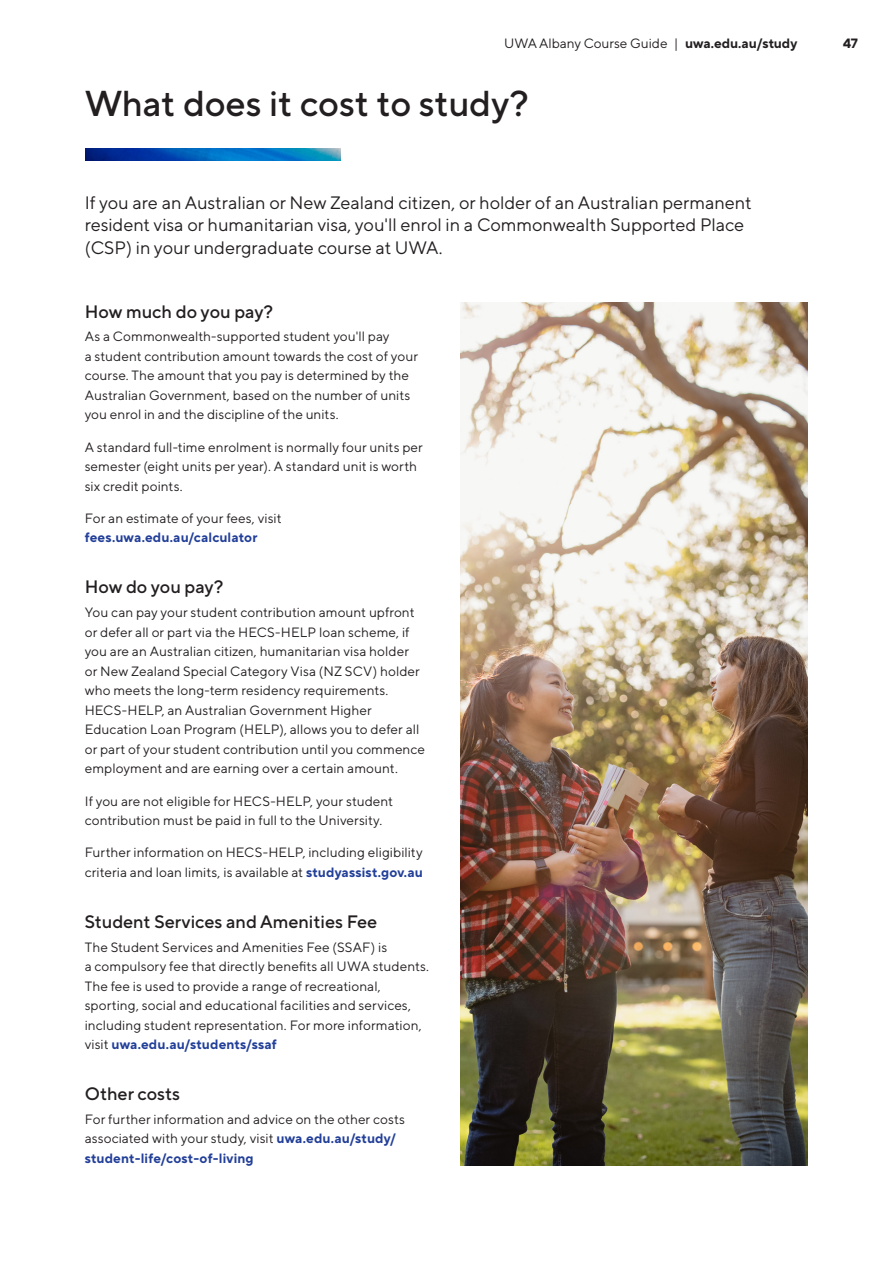
<style>
.page{position:relative;width:893px;height:1263px;background:#fff}
.page>*{position:absolute;margin:0;border:0;box-sizing:border-box;transform-origin:0 0}
._1_Headline_Single_24pt{font:500 36px "TT Norms Pro";color:#231f20}
.Lead_in_Paragraph{font:18px/22.5px "TT Norms Pro";color:#231f20}
.H2__Subheading_12pt{font:500 18px "TT Norms Pro";color:#231f20}
.H5__Subheading_12pt{font:500 18px "TT Norms Pro";color:#231f20}
.Body_copy___9pt{font:13.5px/19.5px "TT Norms Pro";letter-spacing:.005em;color:#231f20}
._4__COURSE_BODY_9pt{font:13.5px/19.5px "TT Norms Pro";letter-spacing:.005em;color:#231f20}
.t1{font:700 13.5px "TT Norms Pro";color:#231f20}
.s1{font-weight:700}
.s2{font-weight:700;color:#223f99}
</style>
<div class="page">
<img style="left:85px;top:148px;width:255px;height:13px">
<img style="left:461px;top:302px;width:347px;height:863px">
<p class="Body_copy___9pt" style="left:504px;top:33px;width:294px">UWA Albany Course Guide | <span class="s1">uwa.edu.au/study</span></p>
<p class="t1" style="left:843px;top:34px;width:16px">47</p>
<p class="_1_Headline_Single_24pt" style="left:85px;top:77px;width:445px">What does it cost to study?</p>
<p class="Lead_in_Paragraph" style="left:85px;top:190px;width:668px">If you are an Australian or New Zealand citizen, or holder of an Australian permanent resident visa or humanitarian visa, you'll enrol in a Commonwealth Supported Place (CSP) in your undergraduate course at UWA.</p>
<p class="H5__Subheading_12pt" style="left:85px;top:298px;width:190px">How much do you pay?</p>
<p class="Body_copy___9pt" style="left:85px;top:326px;width:335px">As a Commonwealth-supported student you'll pay<br>a student contribution amount towards the cost of your course. The amount that you pay is determined by the Australian Government, based on the number of units you enrol in and the discipline of the units.</p>
<p class="Body_copy___9pt" style="left:85px;top:436px;width:340px">A standard full-time enrolment is normally four units per semester (eight units per year). A standard unit is worth six credit points.</p>
<p class="Body_copy___9pt" style="left:85px;top:507px;width:198px">For an estimate of your fees, visit <span class="s2">fees.uwa.edu.au/calculator</span></p>
<p class="H2__Subheading_12pt" style="left:85px;top:574px;width:140px">How do you pay?</p>
<p class="Body_copy___9pt" style="left:85px;top:602px;width:342px">You can pay your student contribution amount upfront or defer all or part via the HECS-HELP loan scheme, if you are an Australian citizen, humanitarian visa holder<br>or New Zealand Special Category Visa (NZ SCV) holder who meets the long-term residency requirements.<br>HECS-HELP, an Australian Government Higher Education Loan Program (HELP), allows you to defer all or part of your student contribution until you commence employment and are earning over a certain amount.</p>
<p class="Body_copy___9pt" style="left:85px;top:790px;width:310px">If you are not eligible for HECS-HELP, your student contribution must be paid in full to the University.</p>
<p class="Body_copy___9pt" style="left:85px;top:842px;width:340px">Further information on HECS-HELP, including eligibility criteria and loan limits, is available at <span class="s2">studyassist.gov.au</span></p>
<p class="H2__Subheading_12pt" style="left:85px;top:908px;width:294px">Student Services and Amenities Fee</p>
<p class="Body_copy___9pt" style="left:85px;top:936px;width:346px">The Student Services and Amenities Fee (SSAF) is<br>a compulsory fee that directly benefits all UWA students.<br>The fee is used to provide a range of recreational, sporting, social and educational facilities and services, including student representation. For more information, visit <span class="s2">uwa.edu.au/students/ssaf</span></p>
<p class="H2__Subheading_12pt" style="left:85px;top:1080px;width:97px">Other costs</p>
<p class="_4__COURSE_BODY_9pt" style="left:85px;top:1108px;width:322px">For further information and advice on the other costs associated with your study, visit <span class="s2">uwa.edu.au/study/ student-life/cost-of-living</span></p>
</div>
